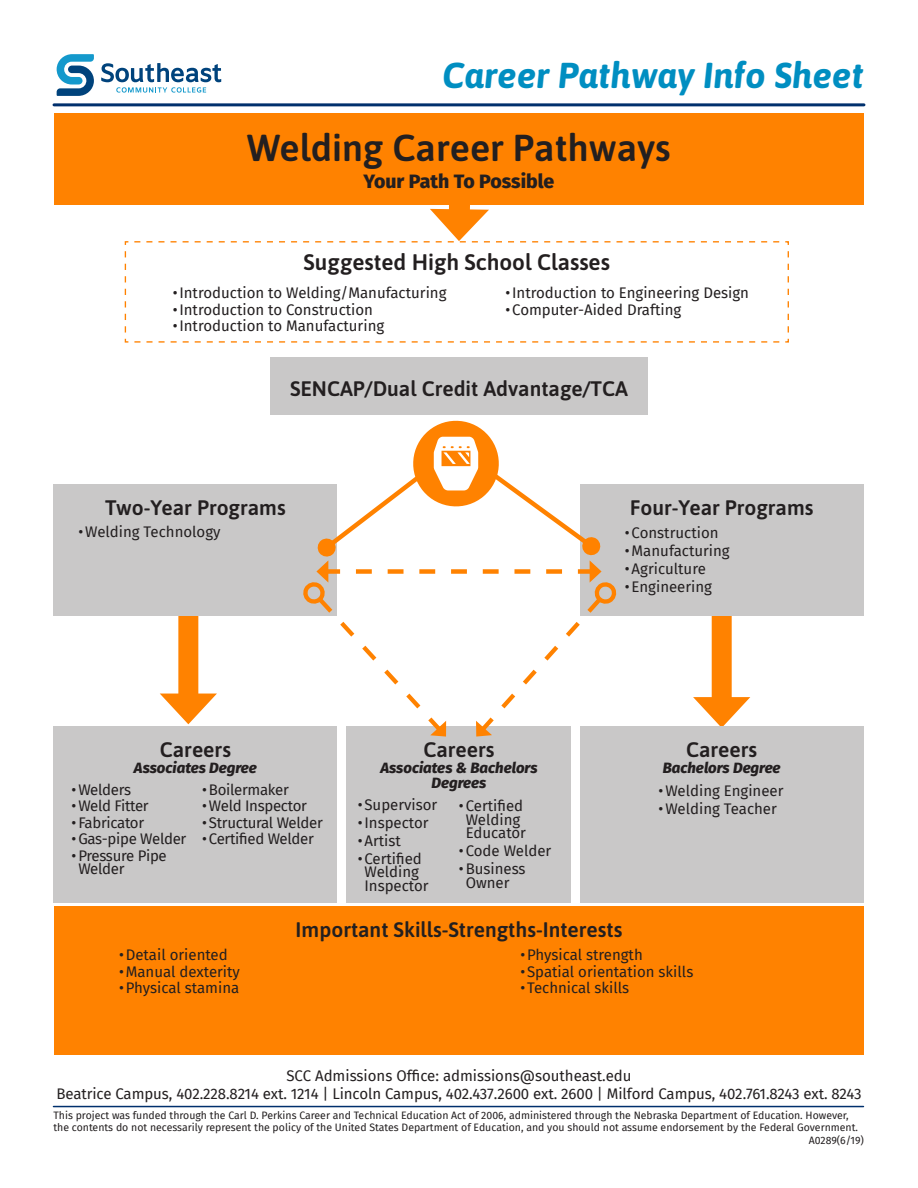
<style>
.page{position:relative;width:918px;height:1188px;background:#fff}
.page>*{position:absolute;margin:0;border:0;box-sizing:border-box;transform-origin:0 0}
.t1{font:600 37.5px "Asap";color:#231f20}
.t2{font:italic 700 36px "Asap";color:#008ec1}
.t3{font:600 22.5px "Asap";color:#231f20}
.t4{font:600 21px "Asap";color:#231f20}
.t5{font:800 19.5px "Fira Sans";color:#231f20}
.t6{font:15px/13.5px "Fira Sans";color:#231f20;text-align:center}
.t7{font:15px/13.5px "Fira Sans";letter-spacing:-.02em;color:#231f20}
.t8{font:italic 800 15px/15px "Fira Sans";color:#231f20;text-align:center}
.t9{font:15px "Fira Sans";letter-spacing:-.025em;color:#231f20}
.t10{font:10.5px/12px "Fira Sans";color:#231f20}
</style>
<div class="page">
<div style="left:178px;top:549px;width:20px;height:156px;background:#ff8200"></div>
<svg style="left:160px;top:694px;width:57px;height:30px"></svg>
<div style="left:712px;top:605px;width:20px;height:104px;background:#ff8200"></div>
<svg style="left:693px;top:697px;width:57px;height:29px"></svg>
<div style="left:54px;top:113px;width:810px;height:91px;background:#ff8200"></div>
<svg style="left:131px;top:204px;width:648px;height:36px"></svg>
<svg style="left:124px;top:240px;width:665px;height:103px"></svg>
<div style="left:54px;top:484px;width:283px;height:132px;background:#c9c8c8"></div>
<div style="left:580px;top:484px;width:283px;height:132px;background:#c9c8c8"></div>
<div style="left:54px;top:726px;width:283px;height:177px;background:#c9c8c8"></div>
<div style="left:347px;top:726px;width:224px;height:177px;background:#c9c8c8"></div>
<div style="left:580px;top:726px;width:283px;height:177px;background:#c9c8c8"></div>
<div style="left:54px;top:906px;width:810px;height:149px;background:#ff8200"></div>
<hr style="left:54px;top:103px;width:810px;height:3px;background:#00306d">
<svg style="left:56px;top:54px;width:38px;height:42px"></svg>
<svg style="left:101px;top:63px;width:120px;height:30px"></svg>
<div style="left:270px;top:358px;width:378px;height:57px;background:#c9c8c8"></div>
<hr style="left:53px;top:1106px;width:810px;height:1px;background:#00306d">
<svg style="left:303px;top:421px;width:314px;height:316px"></svg>
<h2 class="t2" style="left:443px;top:50px;width:423px">Career Pathway Info Sheet</h2>
<h1 class="t1" style="left:247px;top:122px;width:425px">Welding Career Pathways</h1>
<h3 class="t5" style="left:364px;top:165px;width:192px">Your Path To Possible</h3>
<h3 class="t3" style="left:304px;top:246px;width:308px">Suggested High School Classes</h3>
<p class="t6" style="left:173px;top:286px;width:275px">•Introduction to Welding/Manufacturing</p>
<p class="t6" style="left:173px;top:302px;width:202px">•Introduction to Construction</p>
<p class="t6" style="left:173px;top:319px;width:213px">•Introduction to Manufacturing</p>
<p class="t6" style="left:505px;top:286px;width:245px">•Introduction to Engineering Design</p>
<p class="t6" style="left:505px;top:302px;width:177px">•Computer-Aided Drafting</p>
<h3 class="t4" style="left:290px;top:374px;width:339px">SENCAP/Dual Credit Advantage/TCA</h3>
<h3 class="t4" style="left:105px;top:493px;width:182px">Two-Year Programs</h3>
<p class="t6" style="left:78px;top:524px;width:144px">•Welding Technology</p>
<h3 class="t4" style="left:160px;top:735px;width:73px">Careers</h3>
<p class="t8" style="left:134px;top:759px;width:124px">Associates Degree</p>
<p class="t7" style="left:72px;top:782px;width:61px">•Welders</p>
<p class="t9" style="left:72px;top:795px;width:79px">•Weld Fitter</p>
<p class="t7" style="left:72px;top:815px;width:74px">• Fabricator</p>
<p class="t7" style="left:72px;top:832px;width:116px">•Gas-pipe Welder</p>
<p class="t7" style="left:78px;top:848px;width:90px;text-indent:-7px">•Pressure Pipe<br>Welder</p>
<p class="t7" style="left:202px;top:782px;width:88px">•Boilermaker</p>
<p class="t7" style="left:202px;top:799px;width:106px">•Weld Inspector</p>
<p class="t7" style="left:202px;top:815px;width:122px">•Structural Welder</p>
<p class="t7" style="left:202px;top:832px;width:113px">•Certified Welder</p>
<h3 class="t4" style="left:423px;top:735px;width:73px">Careers</h3>
<p class="t8" style="left:380px;top:759px;width:159px">Associates &amp; Bachelors<br>Degrees</p>
<p class="t6" style="left:358px;top:797px;width:81px">•Supervisor</p>
<p class="t6" style="left:358px;top:815px;width:72px">•Inspector</p>
<p class="t6" style="left:358px;top:833px;width:45px">•Artist</p>
<p class="t6" style="left:358px;top:851px;width:72px">•Certified<br>Welding<br>Inspector</p>
<p class="t6" style="left:459px;top:799px;width:69px">•Certified<br>Welding<br>Educator</p>
<p class="t6" style="left:459px;top:844px;width:94px">•Code Welder</p>
<p class="t6" style="left:466px;top:862px;width:61px;text-align:left;text-indent:-7px">•Business<br>Owner</p>
<h3 class="t4" style="left:630px;top:493px;width:185px">Four-Year Programs</h3>
<p class="t6" style="left:625px;top:526px;width:95px">•Construction</p>
<p class="t6" style="left:625px;top:544px;width:106px">•Manufacturing</p>
<p class="t6" style="left:625px;top:562px;width:82px">•Agriculture</p>
<p class="t6" style="left:625px;top:580px;width:89px">•Engineering</p>
<h3 class="t4" style="left:686px;top:735px;width:73px">Careers</h3>
<p class="t8" style="left:663px;top:759px;width:119px">Bachelors Degree</p>
<p class="t6" style="left:659px;top:784px;width:126px">•Welding Engineer</p>
<p class="t6" style="left:659px;top:802px;width:120px">•Welding Teacher</p>
<p class="t6" style="left:119px;top:948px;width:110px">•Detail oriented</p>
<p class="t6" style="left:119px;top:964px;width:122px">•Manual dexterity</p>
<p class="t6" style="left:119px;top:981px;width:122px">•Physical stamina</p>
<h3 class="t4" style="left:296px;top:915px;width:328px">Important Skills-Strengths-Interests</h3>
<p class="t6" style="left:520px;top:948px;width:124px">•Physical strength</p>
<p class="t6" style="left:520px;top:964px;width:174px">•Spatial orientation skills</p>
<p class="t6" style="left:520px;top:981px;width:110px">•Technical skills</p>
<p class="t6" style="left:56px;top:1066px;width:807px;line-height:18px">SCC Admissions Office: admissions@southeast.edu<br>Beatrice Campus, 402.228.8214 ext. 1214 | Lincoln Campus, 402.437.2600 ext. 2600 | Milford Campus, 402.761.8243 ext. 8243</p>
<p class="t10" style="left:809px;top:1134px;width:57px">A0289(6/19)</p>
<p class="t10" style="left:53px;top:1109px;width:806px">This project was funded through the Carl D. Perkins Career and Technical Education Act of 2006, administered through the Nebraska Department of Education. However, the contents do not necessarily represent the policy of the United States Department of Education, and you should not assume endorsement by the Federal Government.</p>
</div>
